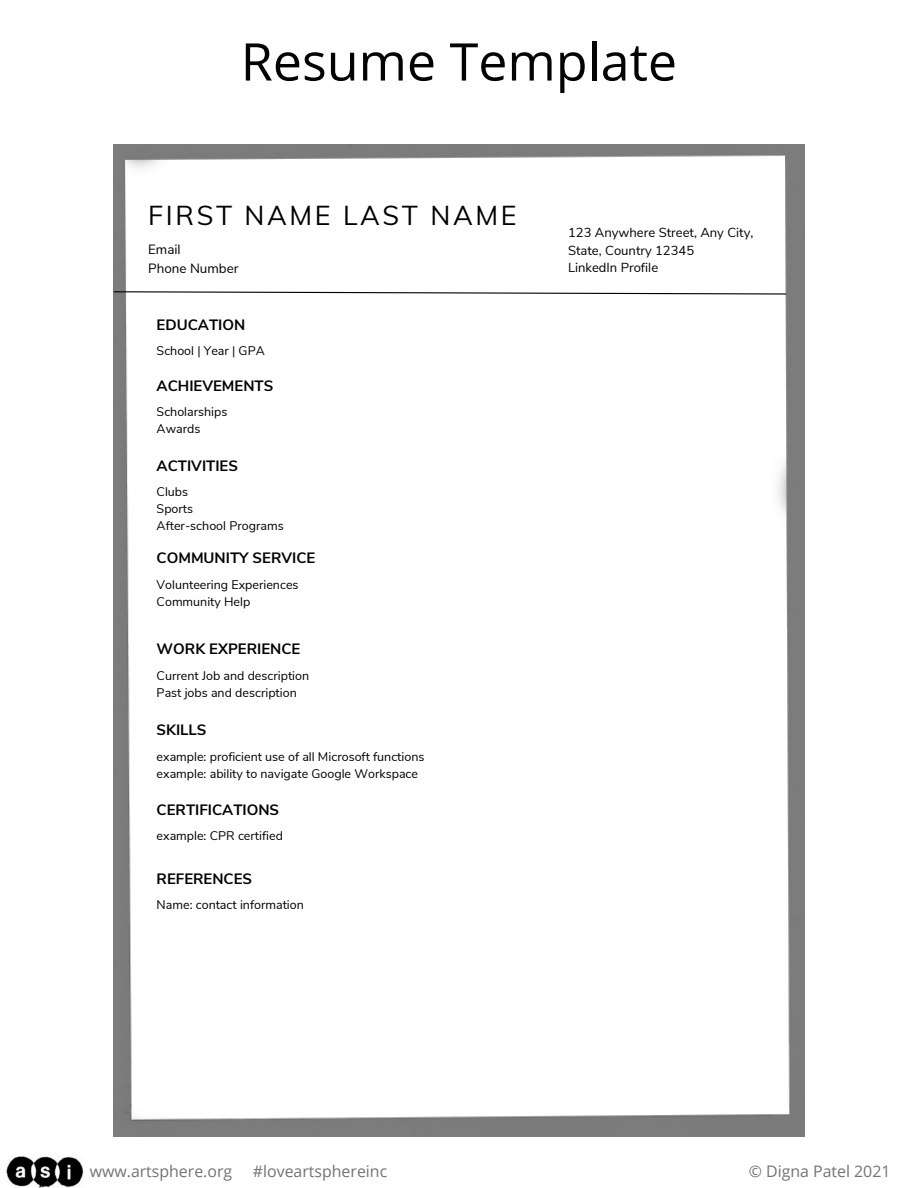
<style>
.page{position:relative;width:918px;height:1188px;background:#fff}
.page>*{position:absolute;margin:0;border:0;box-sizing:border-box;transform-origin:0 0}
.t1{font:51.9px "Open Sans";color:#030303}
.t2{font:26.85px "Muli";letter-spacing:.1em;color:#000}
.t3{font:15.9px "Open Sans";color:#737373}
.t4{font:700 15px "Nunito Sans";color:#000}
.t5{font:13.35px "Nunito Sans";color:#000}
.t6{font:13.05px "Nunito Sans";color:#000}
.t7{font:12.45px "Nunito Sans";color:#000}
</style>
<div class="page">
<img style="left:6px;top:1156px;width:78px;height:32px">
<img style="left:114px;top:145px;width:690px;height:992px">
<svg style="left:113px;top:291px;width:674px;height:4px"></svg>
<p class="t1" style="left:241px;top:25px;width:438px">Resume Template</p>
<p class="t2" style="left:148px;top:198px;width:370px">FIRST NAME LAST NAME</p>
<p class="t5" style="left:148px;top:241px;width:34px">Email</p>
<p class="t5" style="left:148px;top:259px;width:92px">Phone Number</p>
<p class="t4" style="left:157px;top:315px;width:90px">EDUCATION</p>
<p class="t7" style="left:157px;top:343px;width:110px">School | Year | GPA</p>
<p class="t4" style="left:157px;top:376px;width:118px">ACHIEVEMENTS</p>
<p class="t7" style="left:157px;top:404px;width:72px">Scholarships</p>
<p class="t7" style="left:157px;top:420px;width:45px">Awards</p>
<p class="t4" style="left:157px;top:455px;width:83px">ACTIVITIES</p>
<p class="t7" style="left:157px;top:483px;width:33px">Clubs</p>
<p class="t7" style="left:157px;top:500px;width:38px">Sports</p>
<p class="t7" style="left:157px;top:517px;width:129px">After-school Programs</p>
<p class="t4" style="left:157px;top:548px;width:160px">COMMUNITY SERVICE</p>
<p class="t7" style="left:157px;top:576px;width:143px">Volunteering Experiences</p>
<p class="t7" style="left:157px;top:593px;width:95px">Community Help</p>
<p class="t4" style="left:157px;top:639px;width:145px">WORK EXPERIENCE</p>
<p class="t7" style="left:157px;top:667px;width:154px">Current Job and description</p>
<p class="t7" style="left:157px;top:684px;width:142px">Past jobs and description</p>
<p class="t4" style="left:157px;top:720px;width:51px">SKILLS</p>
<p class="t7" style="left:157px;top:748px;width:269px">example: proficient use of all Microsoft functions</p>
<p class="t7" style="left:157px;top:765px;width:263px">example: ability to navigate Google Workspace</p>
<p class="t4" style="left:157px;top:800px;width:124px">CERTIFICATIONS</p>
<p class="t7" style="left:157px;top:828px;width:128px">example: CPR certified</p>
<p class="t4" style="left:157px;top:869px;width:97px">REFERENCES</p>
<p class="t7" style="left:157px;top:897px;width:149px">Name: contact information</p>
<p class="t6" style="left:568px;top:223px;width:187px">123 Anywhere Street, Any City,</p>
<p class="t6" style="left:568px;top:241px;width:128px">State, Country 12345</p>
<p class="t6" style="left:568px;top:259px;width:92px">LinkedIn Profile</p>
<p class="t3" style="left:90px;top:1160px;width:144px">www.artsphere.org</p>
<p class="t3" style="left:253px;top:1160px;width:136px">#loveartsphereinc</p>
<p class="t3" style="left:749px;top:1160px;width:143px">© Digna Patel 2021</p>
</div>
